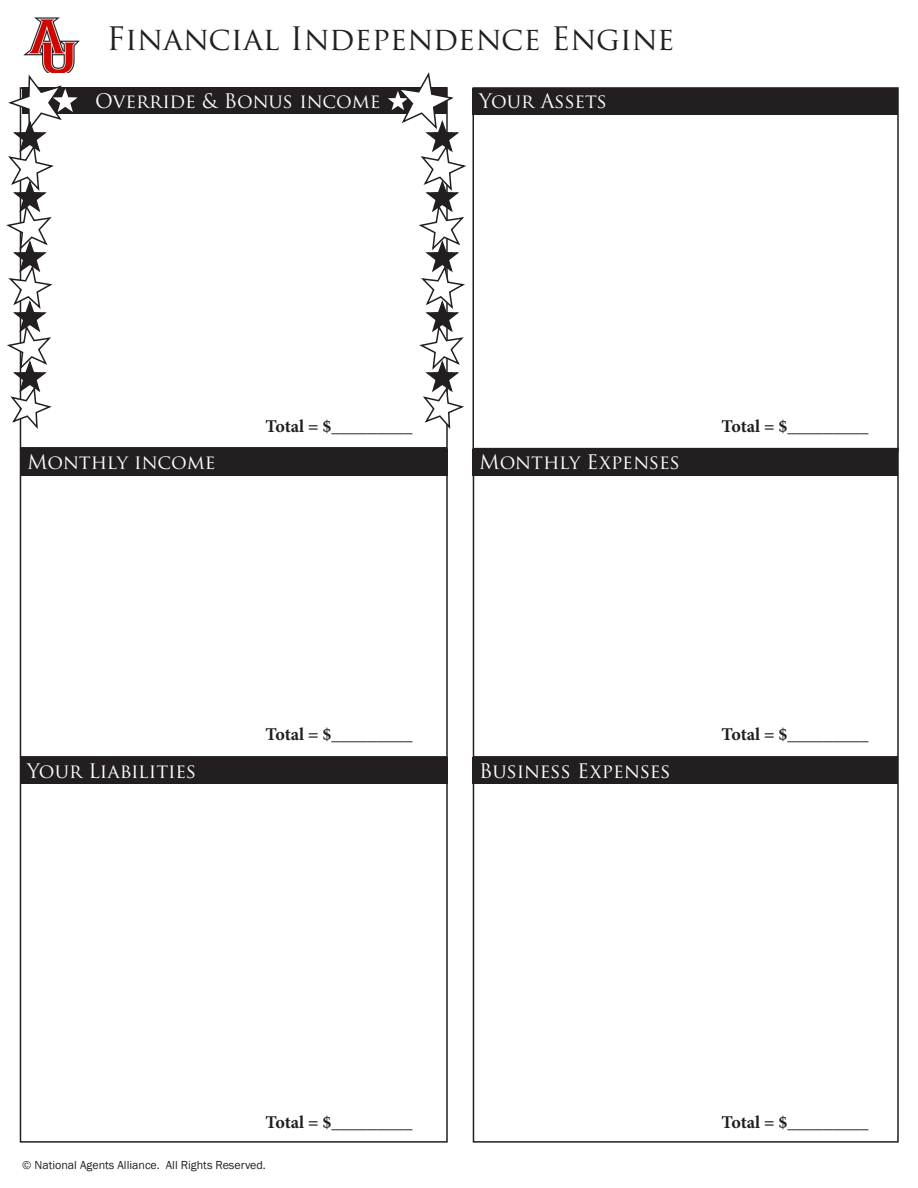
<style>
.page{position:relative;width:918px;height:1188px;background:#fff}
.page>*{position:absolute;margin:0;border:0;box-sizing:border-box;transform-origin:0 0}
.t1{font:31.5px "Trajan Pro";color:#231f20}
.t2{font:19.5px "Trajan Pro";color:#fff}
.t3{font:700 18px "Minion Pro";letter-spacing:-.005em;color:#231f20}
.t4{font:12px "Franklin Gothic";color:#231f20}
</style>
<div class="page">
<div style="left:472px;top:88px;width:426px;height:26px;background:#231f20"></div>
<img style="left:23px;top:17px;width:57px;height:55px">
<div style="left:20px;top:449px;width:428px;height:26px;background:#231f20"></div>
<div style="left:20px;top:757px;width:428px;height:27px;background:#231f20"></div>
<div style="left:472px;top:449px;width:426px;height:26px;background:#231f20"></div>
<div style="left:472px;top:757px;width:426px;height:27px;background:#231f20"></div>
<div style="left:22px;top:87px;width:425px;height:27px;background:#231f20"></div>
<svg style="left:6px;top:75px;width:72px;height:356px"></svg>
<svg style="left:388px;top:72px;width:78px;height:359px"></svg>
<div style="left:472px;top:87px;width:427px;height:365px;border:2px solid #231f20"></div>
<div style="left:20px;top:448px;width:428px;height:310px;border:2px solid #231f20"></div>
<div style="left:20px;top:757px;width:428px;height:386px;border:2px solid #231f20"></div>
<div style="left:473px;top:757px;width:426px;height:386px;border:2px solid #231f20"></div>
<div style="left:473px;top:448px;width:426px;height:310px;border:2px solid #231f20"></div>
<p class="t1" style="left:107px;top:19px;width:570px">Financial Independence Engine</p>
<p class="t2" style="left:95px;top:88px;width:287px">Override &amp; Bonus income</p>
<p class="t2" style="left:479px;top:89px;width:129px">Your Assets</p>
<p class="t2" style="left:27px;top:450px;width:190px">Monthly income</p>
<p class="t3" style="left:266px;top:414px;width:148px">Total = $_________</p>
<p class="t2" style="left:479px;top:450px;width:202px">Monthly Expenses</p>
<p class="t3" style="left:722px;top:414px;width:148px">Total = $_________</p>
<p class="t2" style="left:27px;top:758px;width:171px">Your Liabilities</p>
<p class="t3" style="left:266px;top:722px;width:148px">Total = $_________</p>
<p class="t2" style="left:479px;top:758px;width:193px">Business Expenses</p>
<p class="t3" style="left:722px;top:722px;width:148px">Total = $_________</p>
<p class="t3" style="left:266px;top:1110px;width:148px">Total = $_________</p>
<p class="t4" style="left:22px;top:1157px;width:245px">© National Agents Alliance. All Rights Reserved.</p>
<p class="t3" style="left:722px;top:1110px;width:148px">Total = $_________</p>
</div>
